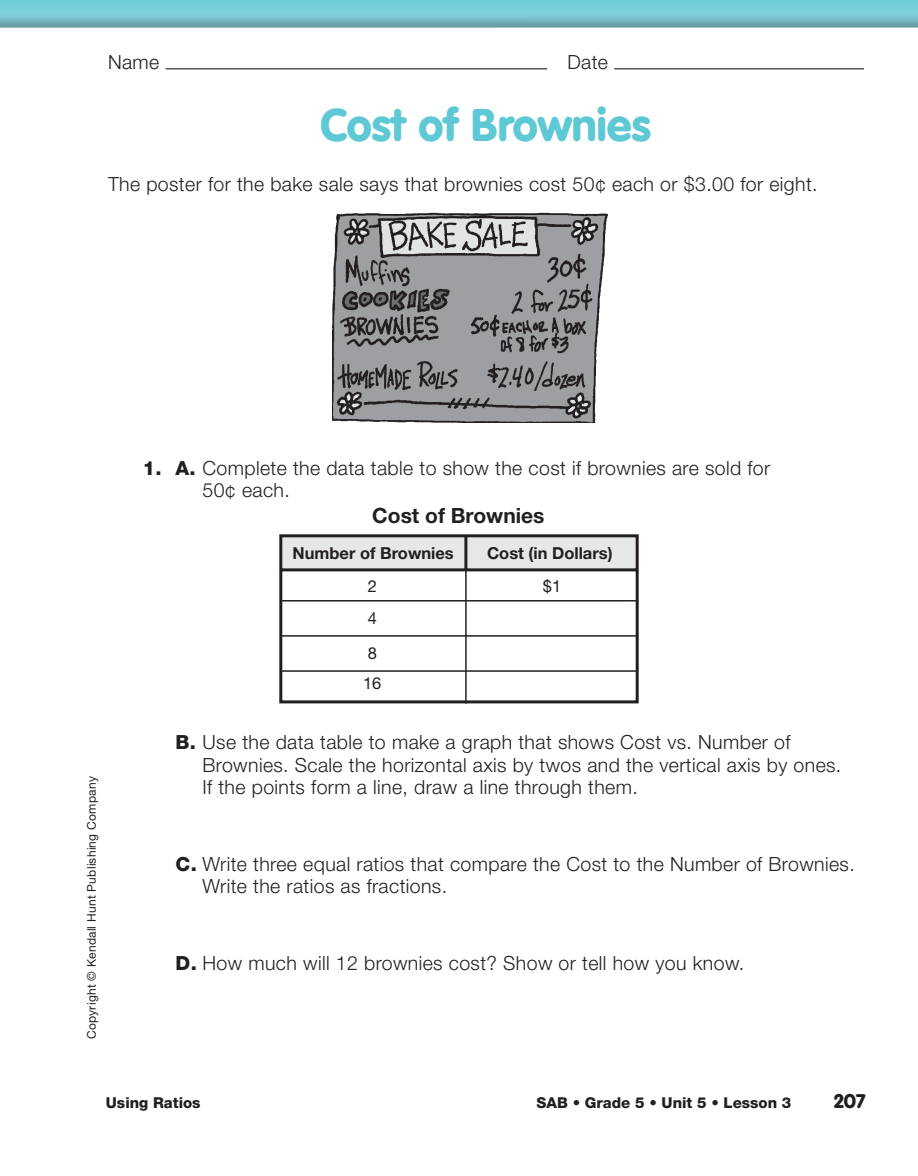
<style>
.page{position:relative;width:918px;height:1176px;background:#fff}
.page>*{position:absolute;margin:0;border:0;box-sizing:border-box;transform-origin:0 0}
.t1{font:900 45px "VAG Rounded Std";color:#5ec8d4}
.t2{font:700 21px "Helvetica Neue";color:#231f20}
.t3{font:300 19.5px/22.5px "Helvetica Neue";letter-spacing:.02em;color:#231f20}
.t4{font:900 19.5px "VAG Rounded Std";color:#231f20}
.t5{font:700 16.5px "Helvetica Neue";color:#231f20}
.t6{font:16.5px/32px "Helvetica Neue";color:#231f20}
.t7{font:800 15px "Helvetica Neue";color:#231f20}
.t8{font:12px "Helvetica Neue";letter-spacing:.02em;color:#231f20}
.s1{font-weight:800}
</style>
<div class="page">
<div style="left:0;top:0;width:918px;height:13px;background:#75cdd9"></div>
<img style="left:0;top:13px;width:918px;height:15px">
<hr style="left:166px;top:68px;width:381px;height:1px;background:#231f20">
<hr style="left:614px;top:68px;width:250px;height:1px;background:#231f20">
<img style="left:333px;top:212px;width:275px;height:211px">
<svg style="left:279px;top:534px;width:360px;height:170px"></svg>
<hr style="left:282px;top:600px;width:355px;height:1px;background:#231f20">
<hr style="left:282px;top:635px;width:355px;height:1px;background:#231f20">
<hr style="left:282px;top:670px;width:355px;height:1px;background:#231f20">
<hr style="left:464px;top:535px;width:3px;height:34px;background:#231f20">
<hr style="left:465px;top:569px;width:2px;height:134px;background:#231f20">
<p class="t3" style="left:108px;top:53px;width:53px">Name</p>
<p class="t3" style="left:567px;top:53px;width:42px">Date</p>
<h1 class="t1" style="left:320px;top:106px;width:333px">Cost of Brownies</h1>
<p class="t3" style="left:108px;top:174px;width:711px">The poster for the bake sale says that brownies cost 50¢ each or $3.00 for eight.</p>
<p class="t8" style="left:87px;top:1038px;width:264px;rotate:-90deg">Copyright © Kendall Hunt Publishing Company</p>
<p class="t3" style="left:202px;top:458px;width:569px;text-indent:-60px"><span class="s1">1. A.</span> Complete the data table to show the cost if brownies are sold for<br>50¢ each.</p>
<p class="t2" style="left:372px;top:507px;width:174px">Cost of Brownies</p>
<p class="t5" style="left:293px;top:547px;width:163px">Number of Brownies</p>
<p class="t5" style="left:487px;top:547px;width:127px">Cost (in Dollars)</p>
<p class="t6" style="left:368px;top:571px;width:11px">2<br>4</p>
<p class="t6" style="left:363px;top:639px;width:20px;line-height:29.8px">8<br>16</p>
<p class="t6" style="left:543px;top:571px;width:20px">$1</p>
<p class="t3" style="left:202px;top:732px;width:640px;text-indent:-27px"><span class="s1">B.</span> Use the data table to make a graph that shows Cost vs. Number of<br>Brownies. Scale the horizontal axis by twos and the vertical axis by ones.<br>If the points form a line, draw a line through them.</p>
<p class="t3" style="left:202px;top:854px;width:654px;text-indent:-27px"><span class="s1">C.</span> Write three equal ratios that compare the Cost to the Number of Brownies.<br>Write the ratios as fractions.</p>
<p class="t3" style="left:175px;top:953px;width:570px"><span class="s1">D.</span> How much will 12 brownies cost? Show or tell how you know.</p>
<p class="t7" style="left:106px;top:1097px;width:96px">Using Ratios</p>
<p class="t7" style="left:537px;top:1097px;width:256px">SAB • Grade 5 • Unit 5 • Lesson 3</p>
<p class="t4" style="left:834px;top:1092px;width:33px">207</p>
</div>
